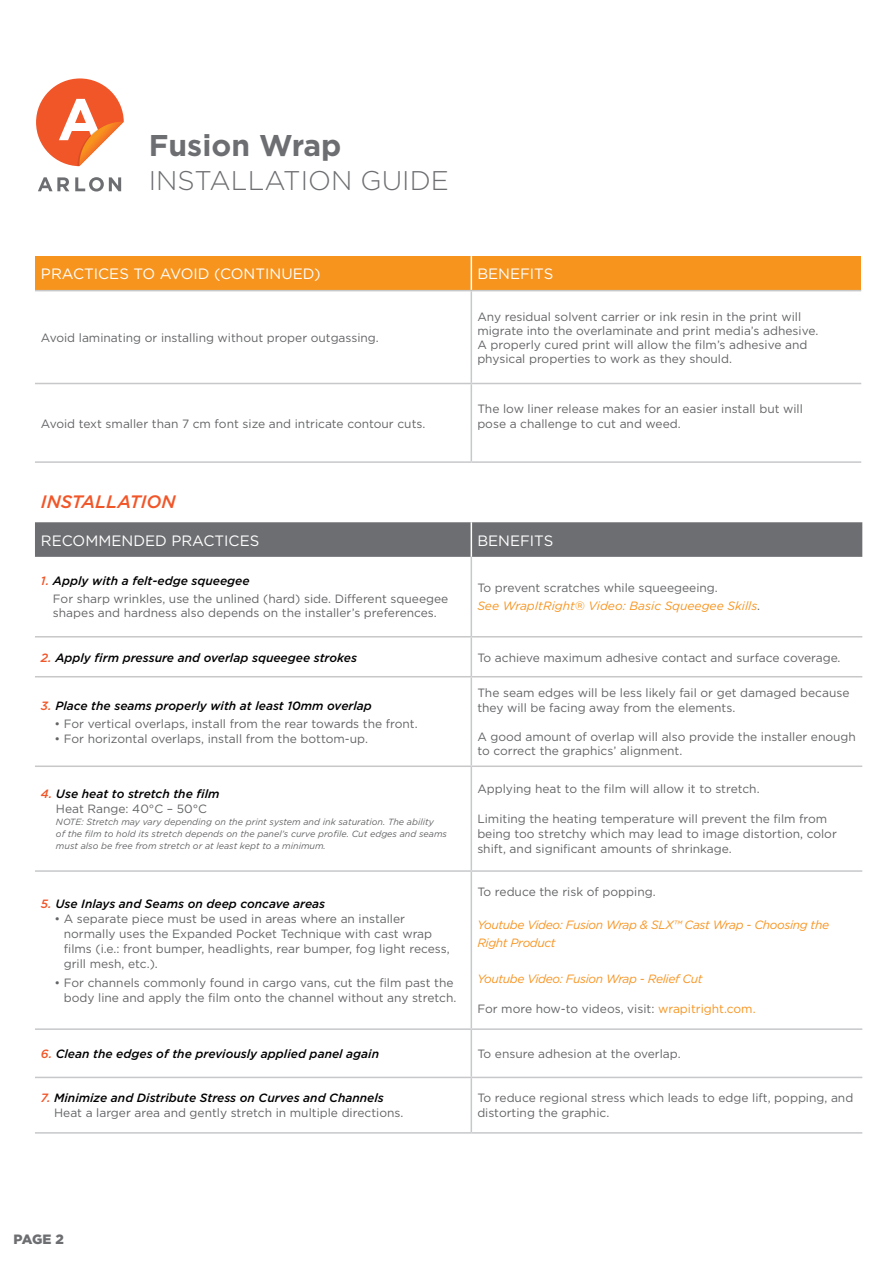
<style>
.page{position:relative;width:893px;height:1263px;background:#fff}
.page>*{position:absolute;margin:0;border:0;box-sizing:border-box;transform-origin:0 0}
.t1{font:700 30px "Gotham";color:#6d6e71}
.t2{font:300 27px "Gotham";color:#6d6e71}
.t3{font:italic 500 18px "Gotham";color:#f15629}
.t4{font:15px "Gotham";color:#fff}
.t5{font:900 13.5px "Gotham";color:#6d6e71}
.t6{font:12px/15px "Gotham";color:#636466}
.t7{font:italic 500 12px/15px "Gotham";color:#000;text-align:center}
.t8{font:italic 12px/18px "Gotham";letter-spacing:-.03em;color:#f79421}
.t9{font:italic 12px/18px "Gotham";color:#f7941e}
.t10{font:italic 9px/12px "Gotham";color:#636466}
.s1{font-weight:500;font-style:italic;color:#f15629}
.s2{font-weight:500;font-style:italic;color:#000}
.s3{font-style:normal;color:#636466}
.s4{color:#f15629}
.s5{color:#f1582a}
.s6{font-weight:400;font-style:normal;color:#636466}
.s7{color:#f7941e}
</style>
<div class="page">
<svg style="left:38px;top:177px;width:31px;height:14px"></svg>
<svg style="left:75px;top:177px;width:46px;height:15px"></svg>
<svg style="left:36px;top:78px;width:88px;height:88px"></svg>
<div style="left:35px;top:256px;width:436px;height:35px;background:#f7941e"></div>
<div style="left:471px;top:256px;width:390px;height:35px;background:#f7941e"></div>
<hr style="left:471px;top:256px;width:1px;height:34px;background:#fff">
<hr style="left:35px;top:461px;width:436px;height:2px;background:#c7c8ca">
<hr style="left:471px;top:461px;width:390px;height:2px;background:#c7c8ca">
<hr style="left:471px;top:291px;width:1px;height:92px;background:#c7c8ca">
<hr style="left:471px;top:384px;width:1px;height:77px;background:#c7c8ca">
<hr style="left:35px;top:290px;width:436px;height:1px;background:#c7c8ca">
<hr style="left:471px;top:290px;width:390px;height:1px;background:#c7c8ca">
<hr style="left:35px;top:383px;width:436px;height:1px;background:#c7c8ca">
<hr style="left:471px;top:383px;width:390px;height:1px;background:#c7c8ca">
<div style="left:35px;top:522px;width:827px;height:35px;background:#6d6e71"></div>
<hr style="left:471px;top:522px;width:1px;height:35px;background:#fff">
<hr style="left:35px;top:636px;width:436px;height:1px;background:#c7c8ca">
<hr style="left:471px;top:636px;width:391px;height:1px;background:#c7c8ca">
<hr style="left:35px;top:676px;width:436px;height:1px;background:#c7c8ca">
<hr style="left:471px;top:676px;width:391px;height:1px;background:#c7c8ca">
<hr style="left:35px;top:765px;width:436px;height:2px;background:#c7c8ca">
<hr style="left:471px;top:765px;width:391px;height:2px;background:#c7c8ca">
<hr style="left:35px;top:870px;width:436px;height:2px;background:#c7c8ca">
<hr style="left:471px;top:870px;width:391px;height:2px;background:#c7c8ca">
<hr style="left:35px;top:1028px;width:436px;height:2px;background:#c7c8ca">
<hr style="left:471px;top:1028px;width:391px;height:2px;background:#c7c8ca">
<hr style="left:35px;top:1077px;width:436px;height:1px;background:#c7c8ca">
<hr style="left:471px;top:1077px;width:391px;height:1px;background:#c7c8ca">
<hr style="left:35px;top:1132px;width:436px;height:1px;background:#c7c8ca">
<hr style="left:471px;top:1132px;width:391px;height:1px;background:#c7c8ca">
<hr style="left:471px;top:557px;width:1px;height:79px;background:#c7c8ca">
<hr style="left:471px;top:637px;width:1px;height:39px;background:#c7c8ca">
<hr style="left:471px;top:677px;width:1px;height:88px;background:#c7c8ca">
<hr style="left:471px;top:767px;width:1px;height:103px;background:#c7c8ca">
<hr style="left:471px;top:872px;width:1px;height:156px;background:#c7c8ca">
<hr style="left:471px;top:1030px;width:1px;height:47px;background:#c7c8ca">
<hr style="left:471px;top:1078px;width:1px;height:54px;background:#c7c8ca">
<h1 class="t1" style="left:149px;top:128px;width:194px">Fusion Wrap</h1>
<h2 class="t2" style="left:149px;top:166px;width:301px">INSTALLATION GUIDE</h2>
<p class="t4" style="left:41px;top:266px;width:281px">PRACTICES TO AVOID (CONTINUED)</p>
<p class="t4" style="left:477px;top:266px;width:78px">BENEFITS</p>
<p class="t6" style="left:41px;top:330px;width:339px">Avoid laminating or installing without proper outgassing.</p>
<p class="t6" style="left:41px;top:416px;width:386px">Avoid text smaller than 7 cm font size and intricate contour cuts.</p>
<p class="t6" style="left:477px;top:309px;width:342px;line-height:14.2px">Any residual solvent carrier or ink resin in the print will migrate into the overlaminate and print media’s adhesive.<br>A properly cured print will allow the film’s adhesive and physical properties to work as they should.</p>
<p class="t6" style="left:477px;top:402px;width:327px;line-height:14.2px">The low liner release makes for an easier install but will pose a challenge to cut and weed.</p>
<h3 class="t3" style="left:41px;top:490px;width:136px">INSTALLATION</h3>
<p class="t4" style="left:41px;top:532px;width:220px">RECOMMENDED PRACTICES</p>
<p class="t4" style="left:477px;top:532px;width:78px">BENEFITS</p>
<p class="t6" style="left:53px;top:572px;width:397px;line-height:18px;text-indent:-12px"><span class="s1">1.</span> <span class="s2">Apply with a felt-edge squeegee<br></span>For sharp wrinkles, use the unlined (hard) side. Different squeegee</p>
<p class="t6" style="left:53px;top:605px;width:385px">shapes and hardness also depends on the installer’s preferences.</p>
<p class="t9" style="left:477px;top:579px;width:284px"><span class="s3">To prevent scratches while squeegeeing.<br></span>See WrapItRight® Video: Basic Squeegee Skills<span class="s3">.</span></p>
<p class="t7" style="left:41px;top:650px;width:318px"><span class="s4">2.</span> Apply firm pressure and overlap squeegee strokes</p>
<p class="t6" style="left:477px;top:650px;width:365px">To achieve maximum adhesive contact and surface coverage.</p>
<p class="t7" style="left:41px;top:698px;width:332px"><span class="s5">3.</span> Place the seams properly with at least 10mm overlap</p>
<p class="t6" style="left:54px;top:716px;width:365px">• For vertical overlaps, install from the rear towards the front.</p>
<p class="t6" style="left:54px;top:731px;width:315px">• For horizontal overlaps, install from the bottom-up.</p>
<p class="t6" style="left:477px;top:686px;width:374px;line-height:14.4px">The seam edges will be less likely fail or get damaged because they will be facing away from the elements.</p>
<p class="t6" style="left:477px;top:729px;width:380px;line-height:14.4px">A good amount of overlap will also provide the installer enough to correct the graphics’ alignment.</p>
<p class="t7" style="left:41px;top:786px;width:180px"><span class="s4">4.</span> Use heat to stretch the film<br><span class="s6">Heat Range: 40°C – 50°C</span></p>
<p class="t10" style="left:56px;top:816px;width:393px">NOTE: Stretch may vary depending on the print system and ink saturation. The ability<br>of the film to hold its stretch depends on the panel’s curve profile. Cut edges and seams must also be free from stretch or at least kept to a minimum.</p>
<p class="t7" style="left:41px;top:896px;width:286px"><span class="s4">5.</span> Use Inlays and Seams on deep concave areas</p>
<p class="t6" style="left:64px;top:911px;width:387px;text-indent:-9px">• A separate piece must be used in areas where an installer normally uses the Expanded Pocket Technique with cast wrap films (i.e.: front bumper, headlights, rear bumper, fog light recess, grill mesh, etc.).</p>
<p class="t6" style="left:54px;top:975px;width:403px;text-align:right">• For channels commonly found in cargo vans, cut the film past the body line and apply the film onto the channel without any stretch.</p>
<p class="t6" style="left:477px;top:781px;width:284px">Applying heat to the film will allow it to stretch.</p>
<p class="t6" style="left:477px;top:811px;width:361px">Limiting the heating temperature will prevent the film from being too stretchy which may lead to image distortion, color shift, and significant amounts of shrinkage.</p>
<p class="t6" style="left:477px;top:884px;width:180px">To reduce the risk of popping.</p>
<p class="t8" style="left:477px;top:916px;width:353px">Youtube Video: Fusion Wrap &amp; SLX™ Cast Wrap - Choosing the<br>Right Product</p>
<p class="t8" style="left:477px;top:970px;width:227px">Youtube Video: Fusion Wrap - Relief Cut</p>
<p class="t6" style="left:477px;top:1001px;width:280px">For more how-to videos, visit: <span class="s7">wrapitright.com.</span></p>
<p class="t7" style="left:41px;top:1046px;width:340px"><span class="s4">6.</span> Clean the edges of the previously applied panel again</p>
<p class="t6" style="left:477px;top:1046px;width:205px">To ensure adhesion at the overlap.</p>
<p class="t6" style="left:54px;top:1090px;width:351px;text-indent:-13px"><span class="s1">7.</span> <span class="s2">Minimize and Distribute Stress on Curves and Channels<br></span>Heat a larger area and gently stretch in multiple directions.</p>
<p class="t6" style="left:477px;top:1090px;width:377px">To reduce regional stress which leads to edge lift, popping, and distorting the graphic.</p>
<p class="t5" style="left:14px;top:1231px;width:52px">PAGE 2</p>
</div>
